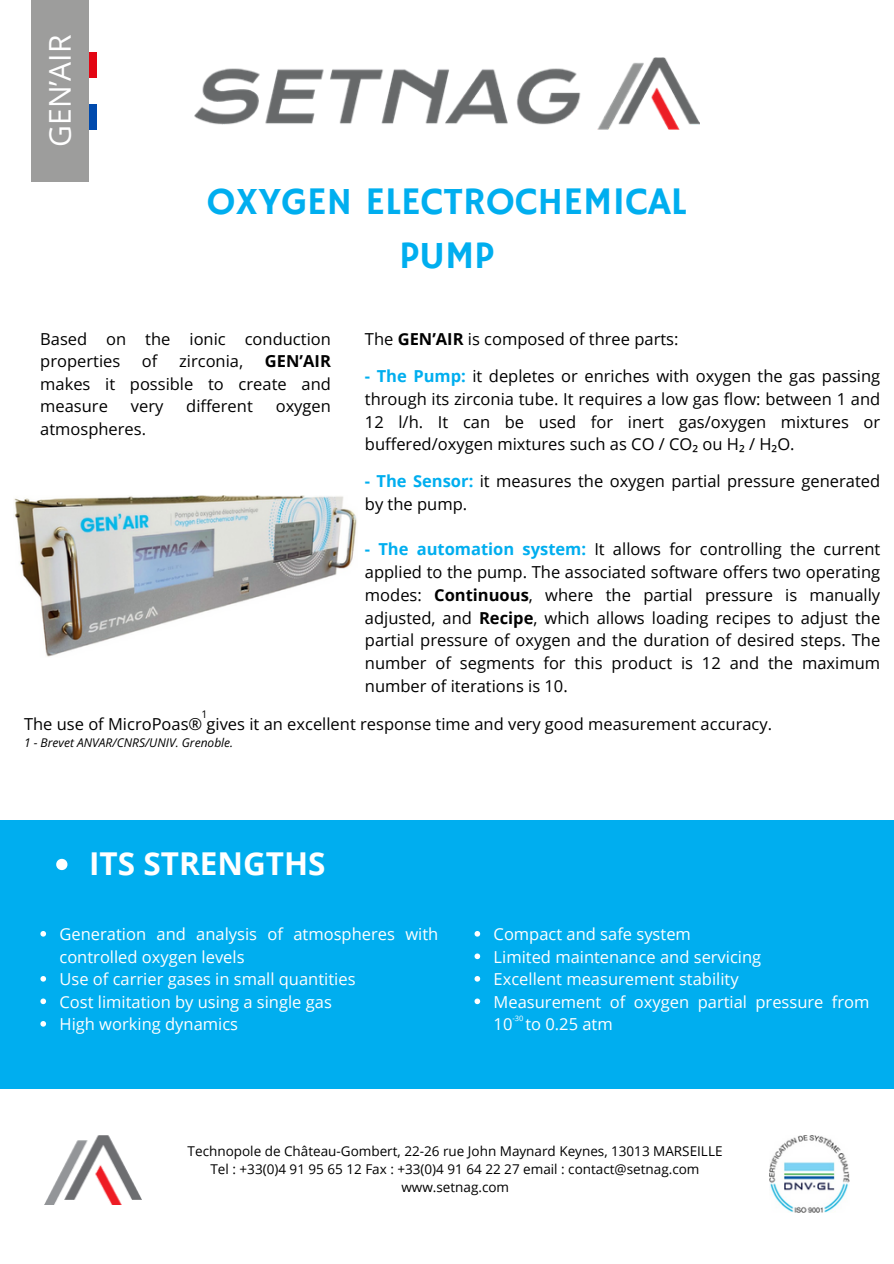
<style>
.page{position:relative;width:894px;height:1264px;background:#fff}
.page>*{position:absolute;margin:0;border:0;box-sizing:border-box;transform-origin:0 0}
.t1{font:39px/54px "Hammersmith One";color:#00aeef;text-align:center}
.t2{font:700 31.5px "Open Sans";color:#fff}
.t3{font:30px "Open Sans";color:#fff}
.t4{font:16.5px/22.8px "Open Sans";color:#000;text-align:justify}
.t5{font:16.5px/22.5px "Open Sans";color:#fff}
.t6{font:13.5px/18px "Open Sans";color:#000;text-align:center}
.t7{font:italic 12px "Open Sans";color:#000}
.t8{font:10.5px "Open Sans";color:#000}
.t9{font:7.5px "Open Sans";color:#fff}
.s1{font-weight:700}
.s2{font-weight:700;color:#00aeef}
.s3{font-family:"Noto Sans"}
</style>
<div class="page">
<img style="left:195px;top:57px;width:504px;height:72px">
<div style="left:84px;top:104px;width:13px;height:26px;background:#004aad"></div>
<div style="left:84px;top:52px;width:13px;height:26px;background:#e30613"></div>
<div style="left:31px;top:0;width:58px;height:182px;background:#9d9d9c"></div>
<img style="left:44px;top:1135px;width:98px;height:69px">
<img style="left:769px;top:1135px;width:79px;height:77px">
<img style="left:14px;top:495px;width:343px;height:162px">
<div style="left:0;top:820px;width:893px;height:268px;background:#00aeef"></div>
<svg style="left:56px;top:858px;width:11px;height:12px"></svg>
<svg style="left:40px;top:931px;width:6px;height:5px"></svg>
<svg style="left:40px;top:976px;width:6px;height:5px"></svg>
<svg style="left:40px;top:998px;width:6px;height:6px"></svg>
<svg style="left:40px;top:1021px;width:6px;height:5px"></svg>
<svg style="left:474px;top:931px;width:6px;height:5px"></svg>
<svg style="left:474px;top:953px;width:6px;height:6px"></svg>
<svg style="left:474px;top:976px;width:6px;height:5px"></svg>
<svg style="left:474px;top:998px;width:6px;height:6px"></svg>
<p class="t3" style="left:39px;top:147px;width:114px;rotate:-90deg">GEN’AIR</p>
<h1 class="t1" style="left:206px;top:176px;width:482px">OXYGEN ELECTROCHEMICAL<br>PUMP</h1>
<p class="t4" style="left:40px;top:327px;width:292px">Based on the ionic conduction properties</p>
<p class="t4" style="left:142px;top:349px;width:17px">of</p>
<p class="t4" style="left:179px;top:349px;width:66px">zirconia,</p>
<p class="t4" style="left:40px;top:349px;width:292px;text-indent:225px"><span class="s1">GEN’AIR </span>makes it possible to create and measure</p>
<p class="t4" style="left:131px;top:394px;width:34px">very</p>
<p class="t4" style="left:186px;top:394px;width:68px">different</p>
<p class="t4" style="left:276px;top:394px;width:57px">oxygen</p>
<p class="t4" style="left:40px;top:417px;width:107px">atmospheres.</p>
<h4 class="t4" style="left:365px;top:327px;width:315px">The <span class="s1">GEN’AIR</span> is composed of three parts:</h4>
<p class="t4" style="left:365px;top:364px;width:516px"><span class="s2">- The Pump:</span> it depletes or enriches with oxygen the gas passing through its zirconia tube. It requires a low gas flow: between 1 and 12 l/h. It can be used for inert gas/oxygen mixtures or buffered/oxygen mixtures such as CO / CO<span class="s3">₂</span> ou H<span class="s3">₂</span> / H<span class="s3">₂</span>O.</p>
<h4 class="t4" style="left:365px;top:469px;width:516px"><span class="s2">- The Sensor:</span> it measures the oxygen partial pressure generated by the pump.</h4>
<h4 class="t4" style="left:365px;top:537px;width:516px"><span class="s2">- The automation system:</span> It allows for controlling the current applied to the pump. The associated software offers two operating modes: <span class="s1">Continuous</span>, where the partial pressure is manually adjusted, and <span class="s1">Recipe</span>, which allows loading recipes to adjust the partial pressure of oxygen and the duration of desired steps. The number of segments for this product is 12 and the maximum number of iterations is 10.</h4>
<p class="t8" style="left:201px;top:707px;width:7px">1</p>
<p class="t4" style="left:24px;top:712px;width:749px">The use of MicroPoas® gives it an excellent response time and very good measurement accuracy.</p>
<p class="t7" style="left:24px;top:734px;width:211px">1 - Brevet ANVAR/CNRS/UNIV. Grenoble.</p>
<p class="t2" style="left:89px;top:841px;width:238px">ITS STRENGTHS</p>
<p class="t5" style="left:59px;top:922px;width:380px">Generation and analysis of atmospheres with controlled oxygen levels</p>
<p class="t5" style="left:59px;top:967px;width:297px">Use of carrier gases in small quantities</p>
<p class="t5" style="left:59px;top:989px;width:274px">Cost limitation by using a single gas</p>
<p class="t5" style="left:59px;top:1012px;width:180px">High working dynamics</p>
<p class="t5" style="left:493px;top:922px;width:199px">Compact and safe system</p>
<p class="t5" style="left:493px;top:944px;width:269px">Limited maintenance and servicing</p>
<p class="t5" style="left:493px;top:967px;width:246px">Excellent measurement stability</p>
<h5 class="t5" style="left:493px;top:989px;width:377px">Measurement of oxygen partial pressure from<br>10 to 0.25 atm</h5>
<p class="t9" style="left:512px;top:1013px;width:12px">-30</p>
<p class="t6" style="left:187px;top:1142px;width:536px">Technopole de Château-Gombert, 22-26 rue John Maynard Keynes, 13013 MARSEILLE<br>Tel : +33(0)4 91 95 65 12 Fax : +33(0)4 91 64 22 27 email : contact@setnag.com www.setnag.com</p>
</div>
